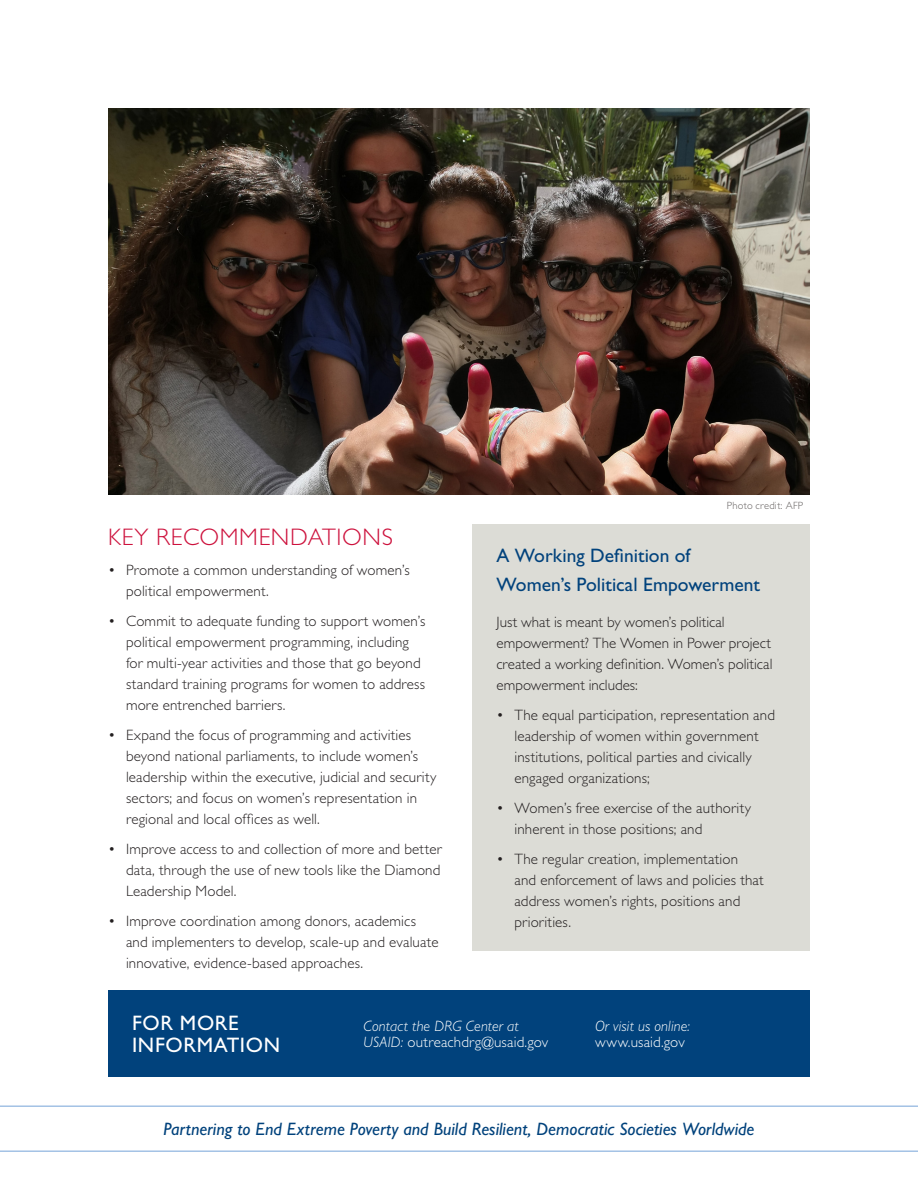
<style>
.page{position:relative;width:918px;height:1188px;background:#fff}
.page>*{position:absolute;margin:0;border:0;box-sizing:border-box;transform-origin:0 0}
.Subhead_L2{font:300 24px "Gill Sans Std";letter-spacing:.025em;color:#cd123d}
.t1{font:21px/22.5px "Gill Sans Std";letter-spacing:.03em;color:#fff}
.Subhead_L1{font:19.5px/28.8px "Gill Sans Std";color:#01427c}
.Callout_3{font:italic 18px "Gill Sans Std";color:#01427c}
.body{font:300 15px/21px "Gill Sans Std";letter-spacing:.01em;color:#231f20}
.t2{font:italic 300 15px/16.5px "Gill Sans Std";letter-spacing:.005em;color:#fff}
.body-2{font:300 10.5px "Gill Sans Std";letter-spacing:.025em;color:#676362}
.s1{font-style:normal}
</style>
<div class="page">
<div style="left:472px;top:525px;width:338px;height:426px;background:#dcdcd6"></div>
<hr style="left:0;top:1105px;width:918px;height:2px;background:#a3c2e5">
<hr style="left:0;top:1150px;width:918px;height:2px;background:#a3c2e5">
<img style="left:108px;top:108px;width:702px;height:387px">
<div style="left:108px;top:991px;width:702px;height:86px;background:#01427c"></div>
<p class="Subhead_L2" style="left:108px;top:523px;width:286px">KEY RECOMMENDATIONS</p>
<p class="body" style="left:126px;top:559px;width:285px;text-indent:-18px">• Promote a common understanding of women’s political empowerment.</p>
<p class="body" style="left:126px;top:610px;width:301px;text-indent:-18px">• Commit to adequate funding to support women’s political empowerment programming, including for multi-year activities and those that go beyond standard training programs for women to address more entrenched barriers.</p>
<p class="body" style="left:126px;top:724px;width:312px;text-indent:-18px">• Expand the focus of programming and activities beyond national parliaments, to include women’s leadership within the executive, judicial and security sectors; and focus on women’s representation in regional and local offices as well.</p>
<p class="body" style="left:126px;top:838px;width:317px;text-align:justify;text-indent:-18px">• Improve access to and collection of more and better data, through the use of new tools like the Diamond Leadership Model.</p>
<p class="body" style="left:126px;top:910px;width:314px;text-indent:-18px">• Improve coordination among donors, academics and implementers to develop, scale-up and evaluate innovative, evidence-based approaches.</p>
<p class="body-2" style="left:727px;top:499px;width:78px">Photo credit: AFP</p>
<p class="Subhead_L1" style="left:496px;top:541px;width:265px">A Working Definition of<br>Women’s Political Empowerment</p>
<p class="body" style="left:496px;top:612px;width:278px">Just what is meant by women’s political empowerment? The Women in Power project created a working definition. Women’s political empowerment includes:</p>
<p class="body" style="left:514px;top:705px;width:262px;text-indent:-18px">• The equal participation, representation and leadership of women within government institutions, political parties and civically engaged organizations;</p>
<p class="body" style="left:514px;top:798px;width:238px;text-indent:-18px">• Women’s free exercise of the authority inherent in those positions; and</p>
<p class="body" style="left:514px;top:849px;width:251px;text-indent:-18px">• The regular creation, implementation<br>and enforcement of laws and policies that address women’s rights, positions and priorities.</p>
<p class="t1" style="left:132px;top:1011px;width:150px">FOR MORE<br>INFORMATION</p>
<p class="t2" style="left:363px;top:1017px;width:186px">Contact the DRG Center at<br>USAID: <span class="s1">outreachdrg@usaid.gov</span></p>
<p class="t2" style="left:595px;top:1017px;width:97px">Or visit us online: <span class="s1">www.usaid.gov</span></p>
<p class="Callout_3" style="left:164px;top:1119px;width:592px">Partnering to End Extreme Poverty and Build Resilient, Democratic Societies Worldwide</p>
</div>
